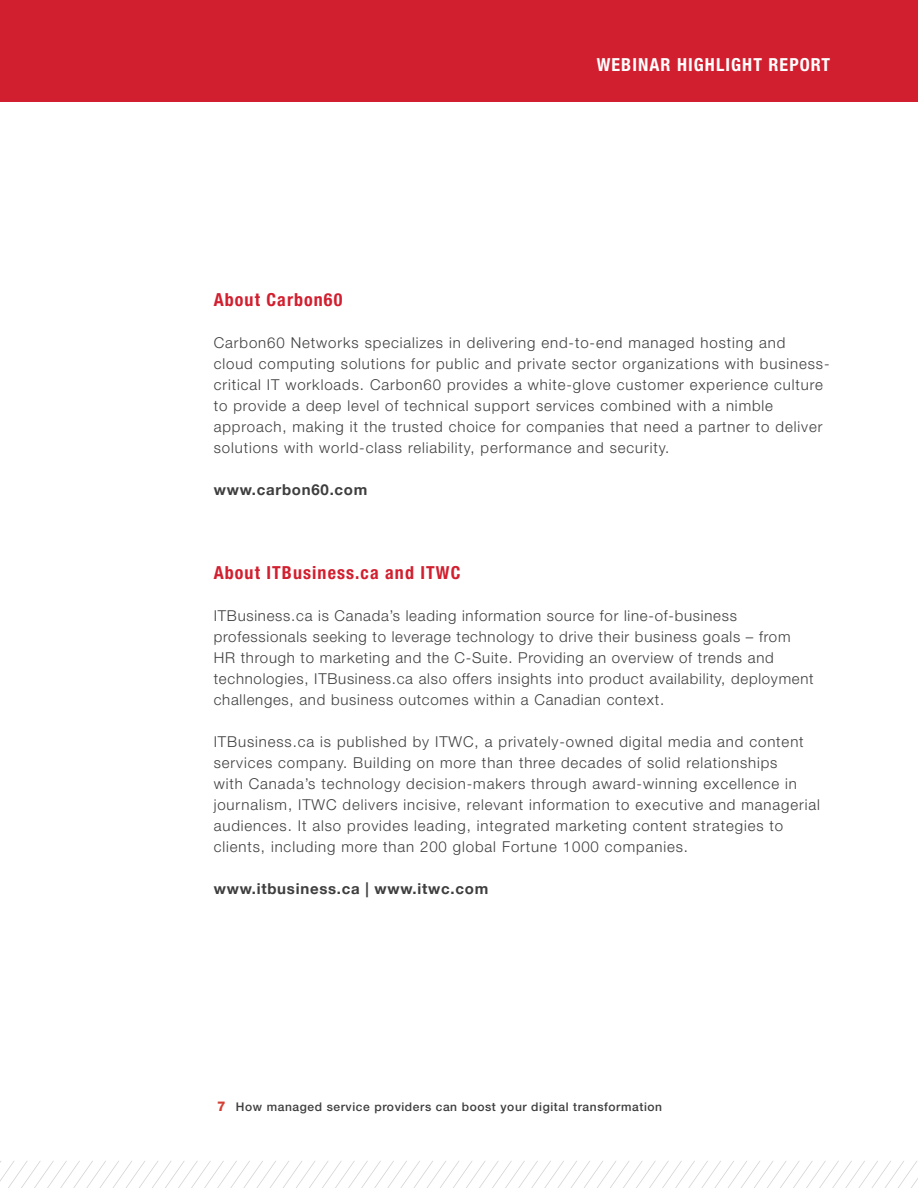
<style>
.page{position:relative;width:918px;height:1188px;background:#fff}
.page>*{position:absolute;margin:0;border:0;box-sizing:border-box;transform-origin:0 0}
.t1{font:700 condensed 18px "Helvetica Neue LT Std";letter-spacing:.06em;color:#d21f2f}
.t2{font:700 condensed 18px "Helvetica Neue LT Std";letter-spacing:.06em;color:#fff}
.t3{font:300 15px/21px "Helvetica Neue LT Std";letter-spacing:.06em;color:#3e3e3f}
.t4{font:700 15px "Helvetica Neue";letter-spacing:.05em;color:#3e3e3f}
.t5{font:500 12px "Helvetica Neue LT Std";letter-spacing:.05em;color:#3e3e3f}
.s1{font-weight:800;font-size:13.5px;color:#d53f33}
</style>
<div class="page">
<svg style="left:0;top:1161px;width:918px;height:27px"></svg>
<div style="left:0;top:0;width:918px;height:101px;background:#d21f2f"></div>
<p class="t2" style="left:597px;top:53px;width:235px">WEBINAR HIGHLIGHT REPORT</p>
<p class="t1" style="left:214px;top:289px;width:130px">About Carbon60</p>
<p class="t3" style="left:214px;top:332px;width:617px">Carbon60 Networks specializes in delivering end-to-end managed hosting and<br>cloud computing solutions for public and private sector organizations with business&shy;critical IT workloads. Carbon60 provides a white-glove customer experience culture to provide a deep level of technical support services combined with a nimble approach, making it the trusted choice for companies that need a partner to deliver solutions with world-class reliability, performance and security.</p>
<p class="t4" style="left:214px;top:480px;width:155px">www.carbon60.com</p>
<p class="t1" style="left:214px;top:562px;width:248px">About ITBusiness.ca and ITWC</p>
<p class="t3" style="left:214px;top:605px;width:601px">ITBusiness.ca is Canada’s leading information source for line-of-business professionals seeking to leverage technology to drive their business goals – from HR through to marketing and the C-Suite. Providing an overview of trends and technologies, ITBusiness.ca also offers insights into product availability, deployment challenges, and business outcomes within a Canadian context.</p>
<p class="t3" style="left:214px;top:731px;width:608px">ITBusiness.ca is published by ITWC, a privately-owned digital media and content services company. Building on more than three decades of solid relationships<br>with Canada’s technology decision-makers through award-winning excellence in journalism, ITWC delivers incisive, relevant information to executive and managerial audiences. It also provides leading, integrated marketing content strategies to clients, including more than 200 global Fortune 1000 companies.</p>
<p class="t4" style="left:214px;top:879px;width:276px">www.itbusiness.ca | www.itwc.com</p>
<p class="t5" style="left:217px;top:1100px;width:446px"><span class="s1">7</span> How managed service providers can boost your digital transformation</p>
</div>
